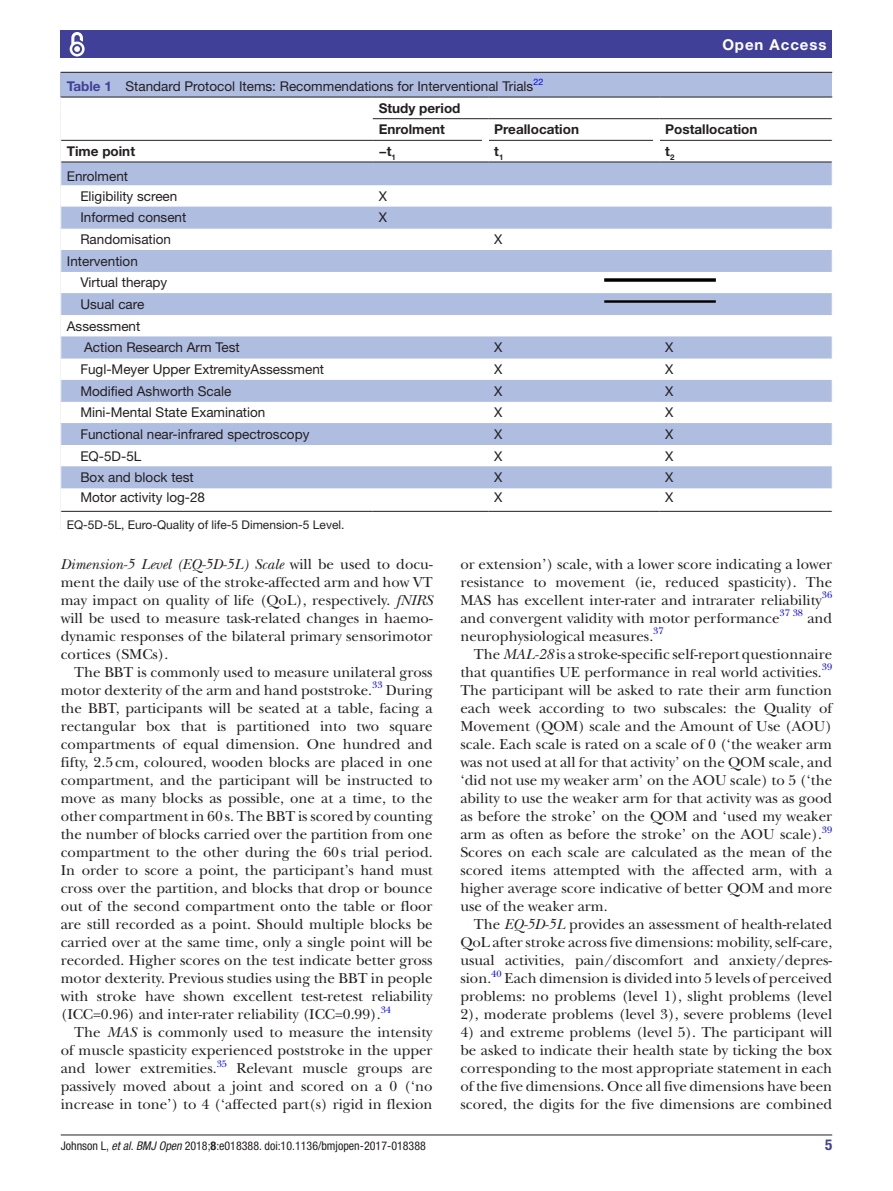
<style>
.page{position:relative;width:893px;height:1191px;background:#fff}
.page>*{position:absolute;margin:0;border:0;box-sizing:border-box;transform-origin:0 0}
.t1{font:15px/18px "New Baskerville";color:#231f20;text-align:justify}
.t2{font:700 15px "Helvetica Neue LT Std";letter-spacing:.065em;color:#fff}
.t3{font:700 condensed 15px "Helvetica Neue LT Std";color:#414099}
.t4{font:13.5px/21.9px "Helvetica Neue LT Std";color:#231f20}
.t5{font:700 13.5px "Helvetica Neue LT Std";color:#231f20}
.t6{font:condensed 12px "Helvetica Neue LT Std";color:#231f20}
.t7{font:12px "Helvetica Neue LT Std";color:#231f20}
.t8{font:9.9px "New Baskerville";color:#00f}
.s1{font-weight:700;color:#414099}
.s2{font-weight:700}
.s3{font-style:italic}
</style>
<div class="page">
<hr style="left:61px;top:1134px;width:771px;height:1px;background:#231f20">
<div style="left:61px;top:31px;width:771px;height:27px;background:#414099"></div>
<svg style="left:69px;top:32px;width:16px;height:25px"></svg>
<div style="left:61px;top:73px;width:771px;height:456px;background:#afbde1"></div>
<hr style="left:61px;top:72px;width:771px;height:1px;background:#231f20">
<div style="left:61px;top:98px;width:771px;height:430px;background:#fff"></div>
<svg style="left:61px;top:163px;width:771px;height:325px"></svg>
<hr style="left:61px;top:97px;width:312px;height:1px;background:#231f20">
<hr style="left:373px;top:97px;width:115px;height:1px;background:#231f20">
<hr style="left:488px;top:97px;width:171px;height:1px;background:#231f20">
<hr style="left:659px;top:97px;width:173px;height:1px;background:#231f20">
<hr style="left:373px;top:118px;width:115px;height:1px;background:#231f20">
<hr style="left:488px;top:118px;width:171px;height:1px;background:#231f20">
<hr style="left:659px;top:118px;width:173px;height:1px;background:#231f20">
<hr style="left:61px;top:140px;width:312px;height:1px;background:#231f20">
<hr style="left:61px;top:162px;width:312px;height:1px;background:#231f20">
<hr style="left:373px;top:140px;width:115px;height:1px;background:#231f20">
<hr style="left:373px;top:162px;width:115px;height:1px;background:#231f20">
<hr style="left:488px;top:140px;width:171px;height:1px;background:#231f20">
<hr style="left:488px;top:162px;width:171px;height:1px;background:#231f20">
<hr style="left:659px;top:140px;width:173px;height:1px;background:#231f20">
<hr style="left:659px;top:162px;width:173px;height:1px;background:#231f20">
<hr style="left:373px;top:511px;width:115px;height:1px;background:#231f20">
<hr style="left:488px;top:511px;width:171px;height:1px;background:#231f20">
<hr style="left:61px;top:511px;width:312px;height:1px;background:#231f20">
<hr style="left:659px;top:511px;width:173px;height:1px;background:#231f20">
<svg style="left:60px;top:97px;width:1px;height:432px"></svg>
<img style="left:605px;top:278px;width:111px;height:3px">
<img style="left:605px;top:300px;width:111px;height:3px">
<hr style="left:61px;top:528px;width:771px;height:1px;background:#fff">
<svg style="left:482px;top:138px;width:6px;height:5px"></svg>
<svg style="left:653px;top:138px;width:6px;height:5px"></svg>
<p class="t2" style="left:722px;top:35px;width:106px">Open Access</p>
<p class="t4" style="left:379px;top:75px;width:166px;text-indent:-312px"><span class="s1">Table 1</span> Standard Protocol Items: Recommendations for Interventional Trials<sup>22<br></sup><span class="s2">Study period<br>Enrolment</span></p>
<p class="t5" style="left:494px;top:121px;width:86px">Preallocation</p>
<p class="t5" style="left:665px;top:121px;width:94px">Postallocation</p>
<p class="t5" style="left:67px;top:143px;width:70px">Time point</p>
<p class="t5" style="left:379px;top:143px;width:19px">−t<sub>1</sub></p>
<p class="t5" style="left:494px;top:143px;width:11px">t<sub>1</sub></p>
<p class="t5" style="left:665px;top:143px;width:11px">t<sub>2</sub></p>
<p class="t4" style="left:80px;top:166px;width:98px;line-height:20.1px;text-indent:-14px">Enrolment<br>Eligibility screen</p>
<p class="t4" style="left:379px;top:185px;width:10px">X</p>
<p class="t4" style="left:80px;top:206px;width:108px">Informed consent</p>
<p class="t4" style="left:379px;top:206px;width:10px">X</p>
<p class="t4" style="left:80px;top:228px;width:92px">Randomisation</p>
<p class="t4" style="left:494px;top:228px;width:10px">X</p>
<p class="t4" style="left:67px;top:250px;width:73px">Intervention</p>
<p class="t4" style="left:80px;top:271px;width:89px">Virtual therapy</p>
<p class="t4" style="left:80px;top:293px;width:66px">Usual care</p>
<p class="t4" style="left:67px;top:315px;width:75px">Assessment</p>
<p class="t4" style="left:84px;top:336px;width:157px">Action Research Arm Test</p>
<p class="t4" style="left:494px;top:336px;width:10px">X</p>
<p class="t4" style="left:665px;top:336px;width:10px">X</p>
<p class="t4" style="left:80px;top:358px;width:245px">Fugl-Meyer Upper ExtremityAssessment</p>
<p class="t4" style="left:494px;top:358px;width:10px">X</p>
<p class="t4" style="left:665px;top:358px;width:10px">X</p>
<p class="t4" style="left:80px;top:380px;width:152px">Modified Ashworth Scale</p>
<p class="t4" style="left:494px;top:380px;width:10px">X</p>
<p class="t4" style="left:665px;top:380px;width:10px">X</p>
<p class="t4" style="left:80px;top:401px;width:187px">Mini-Mental State Examination</p>
<p class="t4" style="left:494px;top:401px;width:10px">X</p>
<p class="t4" style="left:665px;top:401px;width:10px">X</p>
<p class="t4" style="left:80px;top:423px;width:231px">Functional near-infrared spectroscopy</p>
<p class="t4" style="left:494px;top:423px;width:10px">X</p>
<p class="t4" style="left:665px;top:423px;width:10px">X</p>
<p class="t4" style="left:80px;top:444px;width:63px">EQ-5D-5L</p>
<p class="t4" style="left:494px;top:444px;width:10px">X</p>
<p class="t4" style="left:665px;top:444px;width:10px">X</p>
<p class="t4" style="left:80px;top:466px;width:115px">Box and block test</p>
<p class="t4" style="left:494px;top:466px;width:10px">X</p>
<p class="t4" style="left:665px;top:466px;width:10px">X</p>
<p class="t4" style="left:80px;top:486px;width:126px">Motor activity log-28</p>
<p class="t4" style="left:494px;top:486px;width:10px">X</p>
<p class="t4" style="left:665px;top:486px;width:10px">X</p>
<p class="t7" style="left:67px;top:517px;width:279px">EQ-5D-5L, Euro-Quality of life-5 Dimension-5 Level.</p>
<p class="t1" style="left:61px;top:555px;width:373px"><span class="s3">Dimension-5 Level (EQ-5D-5L) Scale</span> will be used to docu&shy;ment the daily use of the stroke-affected arm and how VT may impact on quality of life (QoL), respectively. <span class="s3">fNIRS </span>will be used to measure task-related changes in haemo&shy;dynamic responses of the bilateral primary sensorimotor cortices (SMCs).</p>
<p class="t1" style="left:61px;top:663px;width:373px;text-indent:14px">The BBT is commonly used to measure unilateral gross motor dexterity of the arm and hand poststroke.</p>
<p class="t8" style="left:372px;top:679px;width:12px">33</p>
<p class="t1" style="left:61px;top:681px;width:373px;text-indent:325px">During the BBT, participants will be seated at a table, facing a rectangular box that is partitioned into two square compartments of equal dimension. One hundred and fifty, 2.5cm, coloured, wooden blocks are placed in one compartment, and the participant will be instructed to move as many blocks as possible, one at a time, to the other compartment in 60s. The BBT is scored by counting the number of blocks carried over the partition from one compartment to the other during the 60s trial period.<br>In order to score a point, the participant’s hand must cross over the partition, and blocks that drop or bounce out of the second compartment onto the table or floor are still recorded as a point. Should multiple blocks be carried over at the same time, only a single point will be recorded. Higher scores on the test indicate better gross motor dexterity. Previous studies using the BBT in people with stroke have shown excellent test-retest reliability (ICC=0.96) and inter-rater reliability (ICC=0.99).</p>
<p class="t8" style="left:381px;top:1003px;width:12px">34</p>
<p class="t1" style="left:61px;top:1023px;width:373px;text-indent:14px">The <span class="s3">MAS</span> is commonly used to measure the intensity of muscle spasticity experienced poststroke in the upper and lower extremities.</p>
<p class="t8" style="left:217px;top:1057px;width:12px">35</p>
<p class="t1" style="left:61px;top:1059px;width:373px;text-indent:176px">Relevant muscle groups are passively moved about a joint and scored on a 0 (‘no increase in tone’) to 4 (‘affected part(s) rigid in flexion</p>
<p class="t1" style="left:460px;top:555px;width:373px">or extension’) scale, with a lower score indicating a lower resistance to movement (ie, reduced spasticity). The MAS has excellent inter-rater and intrarater reliability</p>
<p class="t8" style="left:822px;top:589px;width:12px">36</p>
<p class="t8" style="left:779px;top:607px;width:25px">37 38</p>
<p class="t1" style="left:460px;top:609px;width:321px">and convergent validity with motor performance</p>
<p class="t1" style="left:807px;top:609px;width:26px">and</p>
<p class="t8" style="left:653px;top:625px;width:12px">37</p>
<p class="t1" style="left:460px;top:645px;width:373px;text-indent:14px">The <span class="s3">MAL-28</span> is a stroke-specific self-report questionnaire that quantifies UE performance in real world activities.</p>
<p class="t1" style="left:460px;top:627px;width:194px">neurophysiological measures.</p>
<p class="t8" style="left:822px;top:661px;width:12px">39</p>
<p class="t1" style="left:460px;top:681px;width:373px">The participant will be asked to rate their arm function each week according to two subscales: the Quality of Movement (QOM) scale and the Amount of Use (AOU) scale. Each scale is rated on a scale of 0 (‘the weaker arm was not used at all for that activity’ on the QOM scale, and ‘did not use my weaker arm’ on the AOU scale) to 5 (‘the ability to use the weaker arm for that activity was as good as before the stroke’ on the QOM and ‘used my weaker arm as often as before the stroke’ on the AOU scale).<sup>39<br></sup>Scores on each scale are calculated as the mean of the scored items attempted with the affected arm, with a higher average score indicative of better QOM and more use of the weaker arm.</p>
<p class="t1" style="left:460px;top:915px;width:373px;text-indent:14px">The <span class="s3">EQ-5D-5L</span> provides an assessment of health-related QoL after stroke across five dimensions: mobility, self-care, usual activities, pain/discomfort and anxiety/depres&shy;sion.<sup>40</sup> Each dimension is divided into 5 levels of perceived problems: no problems (level 1), slight problems (level 2), moderate problems (level 3), severe problems (level</p>
<p class="t1" style="left:460px;top:1023px;width:373px">4) and extreme problems (level 5). The participant will be asked to indicate their health state by ticking the box corresponding to the most appropriate statement in each of the five dimensions. Once all five dimensions have been scored, the digits for the five dimensions are combined</p>
<p class="t6" style="left:61px;top:1138px;width:367px">Johnson L, <span class="s3">et al</span>. <span class="s3">BMJ Open</span> 2018;<span class="s2">8</span>:e018388. doi:10.1136/bmjopen-2017-018388</p>
<p class="t3" style="left:825px;top:1135px;width:9px">5</p>
</div>
